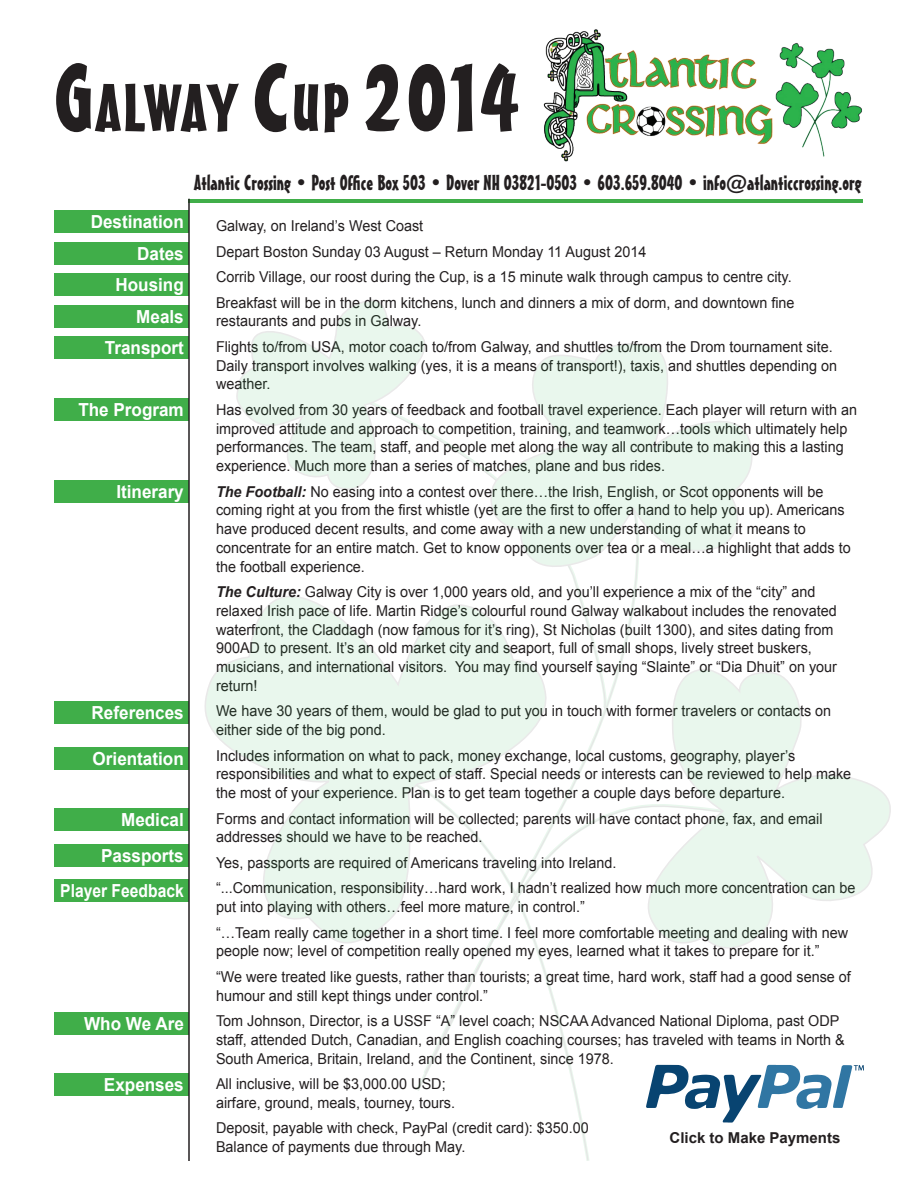
<style>
.page{position:relative;width:918px;height:1188px;background:#fff}
.page>*{position:absolute;margin:0;border:0;box-sizing:border-box;transform-origin:0 0}
.t1{font:65.1px "Mister Earl BT";letter-spacing:-.005em;color:#231f20;scale:1.15 1}
.t2{font:21px "Mister Earl BT";color:#231f20}
.t3{font:700 18px "Arial";color:#fff;scale:.95 1}
.t4{font:700 18px "Arial";color:#fff;scale:.87 1}
.t5{font:15px/18.8px "Arial";color:#231f20;scale:.96 1}
.t6{font:700 15px "Arial";color:#231f20}
.s1{font-size:93px}
.s2{font-weight:700;font-style:italic}
</style>
<div class="page">
<img style="left:543px;top:29px;width:319px;height:133px">
<hr style="left:188px;top:199px;width:675px;height:3px;background:#40ae49">
<div style="left:54px;top:211px;width:135px;height:22px;background:#40ae49"></div>
<div style="left:54px;top:242px;width:135px;height:23px;background:#40ae49"></div>
<div style="left:54px;top:274px;width:135px;height:22px;background:#40ae49"></div>
<div style="left:54px;top:305px;width:135px;height:23px;background:#40ae49"></div>
<div style="left:54px;top:337px;width:135px;height:22px;background:#40ae49"></div>
<div style="left:54px;top:398px;width:135px;height:23px;background:#40ae49"></div>
<div style="left:54px;top:481px;width:135px;height:22px;background:#40ae49"></div>
<div style="left:54px;top:701px;width:135px;height:23px;background:#40ae49"></div>
<div style="left:54px;top:747px;width:135px;height:23px;background:#40ae49"></div>
<div style="left:54px;top:808px;width:135px;height:23px;background:#40ae49"></div>
<div style="left:54px;top:844px;width:135px;height:23px;background:#40ae49"></div>
<div style="left:54px;top:880px;width:135px;height:22px;background:#40ae49"></div>
<div style="left:54px;top:1012px;width:135px;height:23px;background:#40ae49"></div>
<div style="left:54px;top:1074px;width:135px;height:22px;background:#40ae49"></div>
<hr style="left:188px;top:199px;width:2px;height:962px;background:#231f20">
<svg style="left:763px;top:1065px;width:101px;height:44px"></svg>
<svg style="left:416px;top:433px;width:344px;height:728px"></svg>
<svg style="left:205px;top:585px;width:347px;height:364px"></svg>
<svg style="left:236px;top:300px;width:195px;height:191px"></svg>
<svg style="left:489px;top:343px;width:266px;height:231px"></svg>
<svg style="left:631px;top:666px;width:260px;height:298px"></svg>
<p class="t1" style="left:54px;top:68px;width:406px"><span class="s1">G</span>ALWAY <span class="s1">C</span>UP <span class="s1">2014</span></p>
<p class="t3" style="left:91px;top:210px;width:100px">Destination</p>
<p class="t3" style="left:137px;top:242px;width:51px">Dates</p>
<p class="t3" style="left:115px;top:273px;width:74px">Housing</p>
<p class="t3" style="left:136px;top:305px;width:52px">Meals</p>
<p class="t3" style="left:105px;top:336px;width:85px">Transport</p>
<p class="t3" style="left:78px;top:398px;width:113px">The Program</p>
<p class="t3" style="left:116px;top:480px;width:73px">Itinerary</p>
<p class="t3" style="left:92px;top:700px;width:99px">References</p>
<p class="t3" style="left:93px;top:746px;width:98px">Orientation</p>
<p class="t3" style="left:121px;top:807px;width:68px">Medical</p>
<p class="t3" style="left:101px;top:844px;width:89px">Passports</p>
<p class="t4" style="left:60px;top:879px;width:144px">Player Feedback</p>
<p class="t3" style="left:84px;top:1012px;width:107px">Who We Are</p>
<p class="t3" style="left:104px;top:1073px;width:86px">Expenses</p>
<p class="t2" style="left:194px;top:170px;width:669px">Atlantic Crossing • Post Office Box 503 • Dover NH 03821-0503 • 603.659.8040 • info@atlanticcrossing.org</p>
<p class="t5" style="left:216px;top:217px;width:217px">Galway, on Ireland’s West Coast</p>
<p class="t5" style="left:216px;top:242px;width:450px">Depart Boston Sunday 03 August – Return Monday 11 August 2014</p>
<p class="t5" style="left:216px;top:268px;width:601px">Corrib Village, our roost during the Cup, is a 15 minute walk through campus to centre city.</p>
<p class="t5" style="left:216px;top:293px;width:604px">Breakfast will be in the dorm kitchens, lunch and dinners a mix of dorm, and downtown fine restaurants and pubs in Galway.</p>
<p class="t5" style="left:216px;top:338px;width:648px">Flights to/from USA, motor coach to/from Galway, and shuttles to/from the Drom tournament site.<br>Daily transport involves walking (yes, it is a means of transport!), taxis, and shuttles depending on weather.</p>
<p class="t5" style="left:216px;top:401px;width:669px">Has evolved from 30 years of feedback and football travel experience. Each player will return with an improved attitude and approach to competition, training, and teamwork…tools which ultimately help performances. The team, staff, and people met along the way all contribute to making this a lasting experience. Much more than a series of matches, plane and bus rides.</p>
<p class="t5" style="left:216px;top:482px;width:663px"><span class="s2">The Football:</span> No easing into a contest over there…the Irish, English, or Scot opponents will be coming right at you from the first whistle (yet are the first to offer a hand to help you up). Americans have produced decent results, and come away with a new understanding of what it means to concentrate for an entire match. Get to know opponents over tea or a meal…a highlight that adds to the football experience.</p>
<p class="t5" style="left:216px;top:583px;width:648px"><span class="s2">The Culture:</span> Galway City is over 1,000 years old, and you’ll experience a mix of the “city” and relaxed Irish pace of life. Martin Ridge’s colourful round Galway walkabout includes the renovated waterfront, the Claddagh (now famous for it’s ring), St Nicholas (built 1300), and sites dating from 900AD to present. It’s an old market city and seaport, full of small shops, lively street buskers, musicians, and international visitors. You may find yourself saying “Slainte” or “Dia Dhuit” on your return!</p>
<p class="t5" style="left:216px;top:702px;width:642px">We have 30 years of them, would be glad to put you in touch with former travelers or contacts on either side of the big pond.</p>
<p class="t5" style="left:216px;top:746px;width:663px">Includes information on what to pack, money exchange, local customs, geography, player’s responsibilities and what to expect of staff. Special needs or interests can be reviewed to help make the most of your experience. Plan is to get team together a couple days before departure.</p>
<p class="t5" style="left:216px;top:809px;width:633px">Forms and contact information will be collected; parents will have contact phone, fax, and email addresses should we have to be reached.</p>
<p class="t5" style="left:216px;top:854px;width:419px">Yes, passports are required of Americans traveling into Ireland.</p>
<p class="t5" style="left:216px;top:879px;width:668px">“...Communication, responsibility…hard work, I hadn’t realized how much more concentration can be put into playing with others…feel more mature, in control.”</p>
<p class="t5" style="left:216px;top:923px;width:660px">“…Team really came together in a short time. I feel more comfortable meeting and dealing with new people now; level of competition really opened my eyes, learned what it takes to prepare for it.”</p>
<p class="t5" style="left:216px;top:968px;width:663px">“We were treated like guests, rather than tourists; a great time, hard work, staff had a good sense of humour and still kept things under control.”</p>
<p class="t5" style="left:216px;top:1012px;width:657px">Tom Johnson, Director, is a USSF “A” level coach; NSCAA Advanced National Diploma, past ODP staff, attended Dutch, Canadian, and English coaching courses; has traveled with teams in North &amp;<br>South America, Britain, Ireland, and the Continent, since 1978.</p>
<p class="t5" style="left:216px;top:1075px;width:250px">All inclusive, will be $3,000.00 USD; airfare, ground, meals, tourney, tours.</p>
<p class="t5" style="left:216px;top:1119px;width:390px">Deposit, payable with check, PayPal (credit card): $350.00<br>Balance of payments due through May.</p>
<p class="t6" style="left:670px;top:1127px;width:172px">Click to Make Payments</p>
</div>
